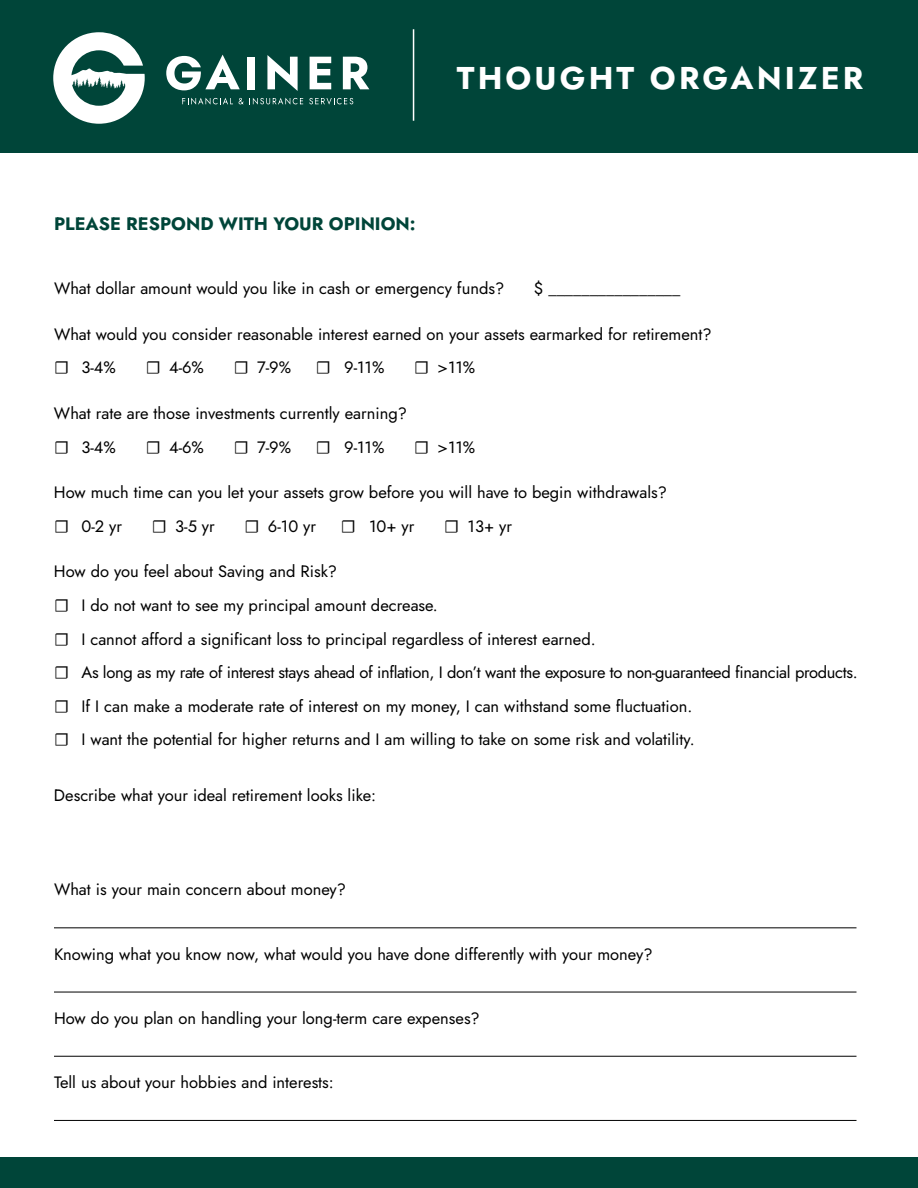
<style>
.page{position:relative;width:918px;height:1188px;background:#fff}
.page>*{position:absolute;margin:0;border:0;box-sizing:border-box;transform-origin:0 0}
.t1{font:31.5px "Jost";letter-spacing:.1em;color:#fff}
.t2{font:18px "Jost";color:#004539}
.t3{font:16.5px/33.6px "Jost";color:#000}
.s1{font-family:"Minion Pro";font-size:18px}
</style>
<div class="page">
<hr style="left:54px;top:927px;width:802px;height:1px;background:#000">
<hr style="left:54px;top:992px;width:802px;height:1px;background:#000">
<hr style="left:54px;top:1056px;width:802px;height:1px;background:#000">
<hr style="left:54px;top:1120px;width:802px;height:1px;background:#000">
<div style="left:0;top:1158px;width:918px;height:30px;background:#004539"></div>
<div style="left:0;top:0;width:918px;height:153px;background:#004539"></div>
<svg style="left:53px;top:32px;width:92px;height:92px"></svg>
<div style="left:247px;top:57px;width:8px;height:32px;background:#fff"></div>
<svg style="left:267px;top:55px;width:31px;height:36px"></svg>
<svg style="left:310px;top:57px;width:21px;height:32px"></svg>
<svg style="left:343px;top:57px;width:26px;height:32px"></svg>
<svg style="left:166px;top:55px;width:74px;height:35px"></svg>
<svg style="left:182px;top:98px;width:51px;height:7px"></svg>
<svg style="left:239px;top:98px;width:5px;height:6px"></svg>
<svg style="left:252px;top:98px;width:51px;height:7px"></svg>
<svg style="left:309px;top:98px;width:44px;height:7px"></svg>
<hr style="left:413px;top:29px;width:1px;height:92px;background:#fff">
<h1 class="t1" style="left:457px;top:56px;width:408px">THOUGHT ORGANIZER</h1>
<p class="t2" style="left:54px;top:211px;width:363px">PLEASE RESPOND WITH YOUR OPINION:</p>
<p class="t3" style="left:54px;top:272px;width:452px">What dollar amount would you like in cash or emergency funds?</p>
<p class="t3" style="left:534px;top:272px;width:148px">$ ________________</p>
<p class="t3" style="left:54px;top:317px;width:659px">What would you consider reasonable interest earned on your assets earmarked for retirement? <span class="s1">☐</span> 3-4%</p>
<p class="t3" style="left:146px;top:351px;width:60px"><span class="s1">☐</span> 4-6%</p>
<p class="t3" style="left:234px;top:351px;width:59px"><span class="s1">☐</span> 7-9%</p>
<p class="t3" style="left:316px;top:351px;width:70px"><span class="s1">☐</span> 9-11%</p>
<p class="t3" style="left:414px;top:351px;width:63px"><span class="s1">☐</span> &gt;11%</p>
<p class="t3" style="left:54px;top:397px;width:354px">What rate are those investments currently earning? <span class="s1">☐</span> 3-4%</p>
<p class="t3" style="left:146px;top:430px;width:60px"><span class="s1">☐</span> 4-6%</p>
<p class="t3" style="left:234px;top:430px;width:59px"><span class="s1">☐</span> 7-9%</p>
<p class="t3" style="left:316px;top:430px;width:70px"><span class="s1">☐</span> 9-11%</p>
<p class="t3" style="left:414px;top:430px;width:63px"><span class="s1">☐</span> &gt;11%</p>
<p class="t3" style="left:54px;top:476px;width:615px">How much time can you let your assets grow before you will have to begin withdrawals? <span class="s1">☐</span> 0-2 yr</p>
<p class="t3" style="left:152px;top:509px;width:65px"><span class="s1">☐</span> 3-5 yr</p>
<p class="t3" style="left:245px;top:509px;width:73px"><span class="s1">☐</span> 6-10 yr</p>
<p class="t3" style="left:341px;top:509px;width:75px"><span class="s1">☐</span> 10+ yr</p>
<p class="t3" style="left:444px;top:509px;width:69px"><span class="s1">☐</span> 13+ yr</p>
<p class="t3" style="left:54px;top:555px;width:805px">How do you feel about Saving and Risk?<br><span class="s1">☐</span> I do not want to see my principal amount decrease.<br><span class="s1">☐</span> I cannot afford a significant loss to principal regardless of interest earned.<br><span class="s1">☐</span> As long as my rate of interest stays ahead of inflation, I don’t want the exposure to non-guaranteed financial products. <span class="s1">☐</span> If I can make a moderate rate of interest on my money, I can withstand some fluctuation.<br><span class="s1">☐</span> I want the potential for higher returns and I am willing to take on some risk and volatility.</p>
<p class="t3" style="left:54px;top:778px;width:324px">Describe what your ideal retirement looks like:</p>
<p class="t3" style="left:54px;top:873px;width:294px">What is your main concern about money?</p>
<p class="t3" style="left:54px;top:937px;width:600px">Knowing what you know now, what would you have done differently with your money?</p>
<p class="t3" style="left:54px;top:1001px;width:427px">How do you plan on handling your long-term care expenses?</p>
<p class="t3" style="left:54px;top:1066px;width:281px">Tell us about your hobbies and interests:</p>
</div>
